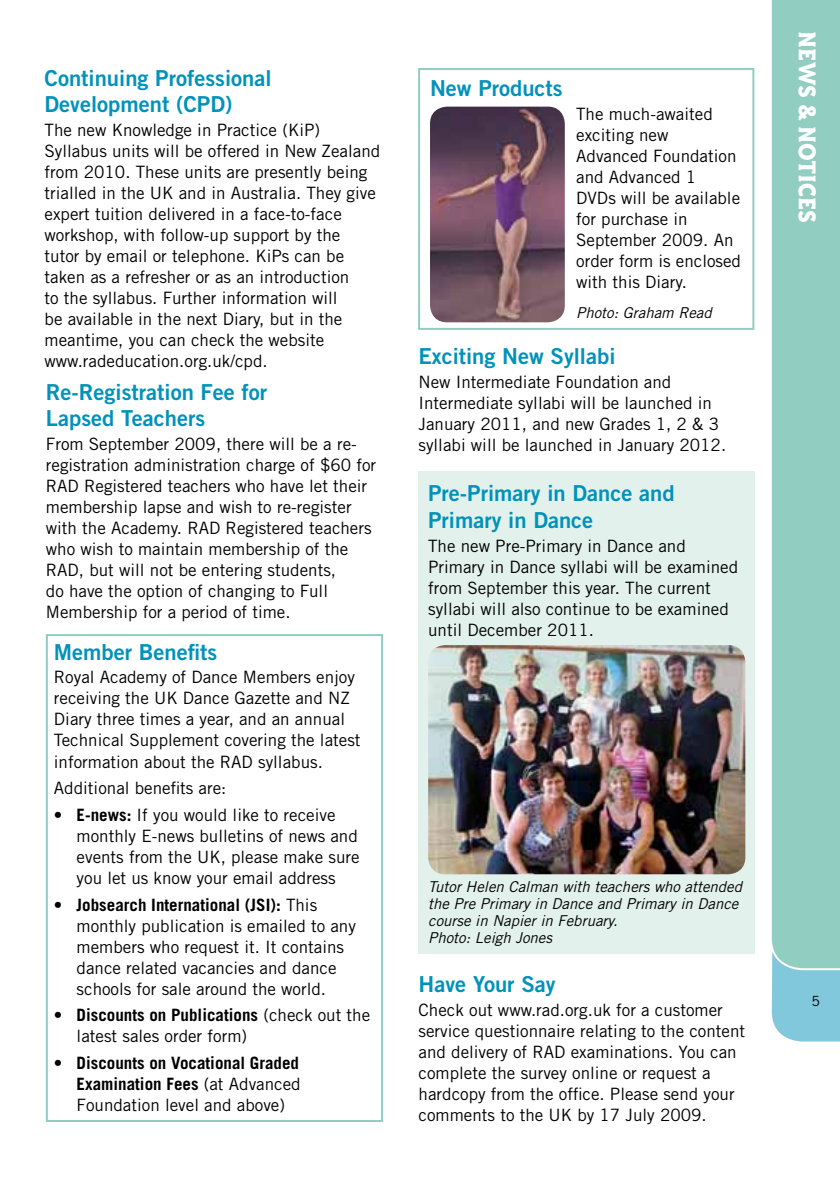
<style>
.page{position:relative;width:840px;height:1191px;background:#fff}
.page>*{position:absolute;margin:0;border:0;box-sizing:border-box;transform-origin:0 0}
.t1{font:700 28px "Bailey Quad ITC";color:#fff}
.t2{font:22px/26.4px "Trade Gothic Bold Two";color:#0092bb}
.t3{font:17px/21px "Trade Gothic";color:#000}
.t4{font:700 17px/21px "Trade Gothic";color:#000;text-align:justify}
.t5{font:italic 15px/17px "Trade Gothic";color:#000}
.t6{font:14px "Trade Gothic";color:#000}
.s1{font-weight:700}
.s2{font-weight:400}
</style>
<div class="page">
<svg style="left:771px;top:970px;width:68px;height:72px;background:#89cbde"></svg>
<div style="left:771px;top:0;width:68px;height:970px;background:#91cdc0"></div>
<div style="left:418px;top:471px;width:335px;height:483px;background:#e2f1ec"></div>
<img style="left:428px;top:645px;width:317px;height:229px">
<div style="left:418px;top:68px;width:336px;height:262px;border:2px solid #91cdc0"></div>
<img style="left:430px;top:107px;width:134px;height:215px">
<div style="left:46px;top:634px;width:337px;height:488px;border:2px solid #91cdc0"></div>
<p class="t2" style="left:45px;top:64px;width:228px">Continuing Professional<br>Development (CPD)</p>
<p class="t3" style="left:45px;top:119px;width:337px">The new Knowledge in Practice (KiP)<br>Syllabus units will be offered in New Zealand from 2010. These units are presently being trialled in the UK and in Australia. They give expert tuition delivered in a face-to-face workshop, with follow-up support by the<br>tutor by email or telephone. KiPs can be taken as a refresher or as an introduction<br>to the syllabus. Further information will<br>be available in the next Diary, but in the meantime, you can check the website www.radeducation.org.uk/cpd.</p>
<p class="t2" style="left:46px;top:378px;width:223px">Re-Registration Fee for<br>Lapsed Teachers</p>
<p class="t3" style="left:46px;top:433px;width:332px">From September 2009, there will be a re&shy;registration administration charge of $60 for RAD Registered teachers who have let their membership lapse and wish to re-register with the Academy. RAD Registered teachers who wish to maintain membership of the RAD, but will not be entering students,<br>do have the option of changing to Full Membership for a period of time.</p>
<p class="t2" style="left:54px;top:638px;width:165px">Member Benefits</p>
<p class="t3" style="left:54px;top:666px;width:308px">Royal Academy of Dance Members enjoy receiving the UK Dance Gazette and NZ Diary three times a year, and an annual Technical Supplement covering the latest information about the RAD syllabus.</p>
<p class="t3" style="left:54px;top:777px;width:174px">Additional benefits are:</p>
<p class="t3" style="left:77px;top:804px;width:284px;text-indent:-23px">• <span class="s1">E-news:</span> If you would like to receive monthly E-news bulletins of news and events from the UK, please make sure you let us know your email address</p>
<p class="t3" style="left:77px;top:893px;width:281px;text-indent:-23px">• <span class="s1">Jobsearch International (JSI):</span> This monthly publication is emailed to any members who request it. It contains dance related vacancies and dance schools for sale around the world.</p>
<p class="t3" style="left:77px;top:1004px;width:295px;text-indent:-23px">• <span class="s1">Discounts on Publications</span> (check out the latest sales order form)</p>
<p class="t4" style="left:77px;top:1052px;width:225px;text-indent:-23px"><span class="s2">•</span> Discounts on Vocational Graded Examination Fees <span class="s2">(at Advanced Foundation level and above)</span></p>
<p class="t2" style="left:430px;top:74px;width:134px">New Products</p>
<p class="t3" style="left:576px;top:103px;width:166px">The much-awaited exciting new<br>Advanced Foundation and Advanced 1<br>DVDs will be available for purchase in<br>September 2009. An order form is enclosed with this Diary.</p>
<p class="t5" style="left:576px;top:304px;width:137px">Photo: Graham Read</p>
<p class="t2" style="left:418px;top:343px;width:198px">Exciting New Syllabi</p>
<p class="t3" style="left:418px;top:371px;width:309px">New Intermediate Foundation and Intermediate syllabi will be launched in January 2011, and new Grades 1, 2 &amp; 3 syllabi will be launched in January 2012.</p>
<p class="t2" style="left:428px;top:480px;width:248px">Pre-Primary in Dance and<br>Primary in Dance</p>
<p class="t3" style="left:428px;top:535px;width:311px">The new Pre-Primary in Dance and Primary in Dance syllabi will be examined from September this year. The current syllabi will also continue to be examined until December 2011.</p>
<p class="t5" style="left:428px;top:878px;width:315px">Tutor Helen Calman with teachers who attended the Pre Primary in Dance and Primary in Dance course in Napier in February.<br>Photo: Leigh Jones</p>
<p class="t2" style="left:418px;top:970px;width:138px">Have Your Say</p>
<p class="t3" style="left:418px;top:999px;width:328px">Check out www.rad.org.uk for a customer service questionnaire relating to the content and delivery of RAD examinations. You can complete the survey online or request a hardcopy from the office. Please send your comments to the UK by 17 July 2009.</p>
<h1 class="t1" style="left:822px;top:31px;width:193px;rotate:90deg">NEWS &amp; NOTICES</h1>
<p class="t6" style="left:811px;top:992px;width:10px">5</p>
</div>
